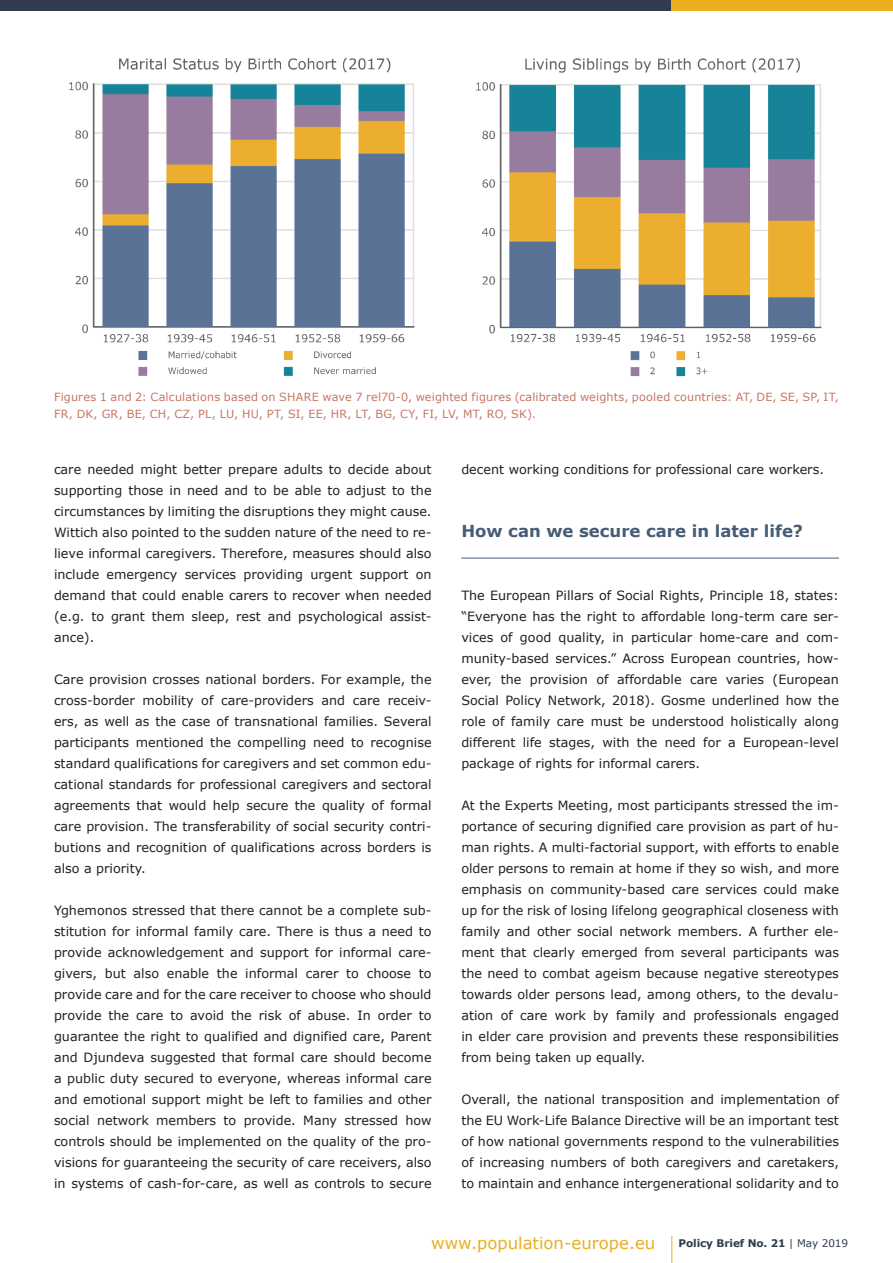
<style>
.page{position:relative;width:893px;height:1263px;background:#fff}
.page>*{position:absolute;margin:0;border:0;box-sizing:border-box;transform-origin:0 0}
.Headline{font:700 16.5px "Verdana";color:#465d77}
.t1{font:16.5px "Verdana";color:#eaad20}
.Fließtext{font:12.75px/21px "Verdana";color:#231f20;text-align:justify}
.Bildunterschrift{font:11.25px/16.5px "Verdana";letter-spacing:.015em;color:#c67664}
.Fußzeile_-_Policy_Br{font:700 10.5px "Verdana";letter-spacing:-.01em;color:#323c4f}
.s1{font-weight:400}
</style>
<div class="page">
<svg style="left:671px;top:1236px;width:1px;height:27px"></svg>
<hr style="left:461px;top:558px;width:378px;height:1px;background:#465d77">
<img style="left:69px;top:58px;width:346px;height:318px">
<img style="left:476px;top:58px;width:346px;height:319px">
<div style="left:0;top:0;width:672px;height:11px;background:#323c4f"></div>
<div style="left:672px;top:0;width:221px;height:11px;background:#eaad20"></div>
<p class="Bildunterschrift" style="left:54px;top:389px;width:786px">Figures 1 and 2: Calculations based on SHARE wave 7 rel70-0, weighted figures (calibrated weights, pooled countries: AT, DE, SE, SP, IT,<br>FR, DK, GR, BE, CH, CZ, PL, LU, HU, PT, SI, EE, HR, LT, BG, CY, FI, LV, MT, RO, SK).</p>
<p class="Fließtext" style="left:54px;top:459px;width:379px">care needed might better prepare adults to decide about supporting those in need and to be able to adjust to the circumstances by limiting the disruptions they might cause.<br>Wittich also pointed to the sudden nature of the need to re&shy;lieve informal caregivers. Therefore, measures should also include emergency services providing urgent support on demand that could enable carers to recover when needed (e.g. to grant them sleep, rest and psychological assist&shy;ance).</p>
<p class="Fließtext" style="left:54px;top:669px;width:379px">Care provision crosses national borders. For example, the cross-border mobility of care-providers and care receiv&shy;ers, as well as the case of transnational families. Several participants mentioned the compelling need to recognise standard qualifications for caregivers and set common edu&shy;cational standards for professional caregivers and sectoral agreements that would help secure the quality of formal care provision. The transferability of social security contri&shy;butions and recognition of qualifications across borders is also a priority.</p>
<p class="Fließtext" style="left:54px;top:900px;width:379px">Yghemonos stressed that there cannot be a complete sub&shy;stitution for informal family care. There is thus a need to provide acknowledgement and support for informal care&shy;givers, but also enable the informal carer to choose to provide care and for the care receiver to choose who should provide the care to avoid the risk of abuse. In order to guarantee the right to qualified and dignified care, Parent and Djundeva suggested that formal care should become a public duty secured to everyone, whereas informal care and emotional support might be left to families and other social network members to provide. Many stressed how controls should be implemented on the quality of the pro&shy;visions for guaranteeing the security of care receivers, also in systems of cash-for-care, as well as controls to secure</p>
<p class="Fließtext" style="left:461px;top:459px;width:364px">decent working conditions for professional care workers.</p>
<p class="Headline" style="left:461px;top:519px;width:343px">How can we secure care in later life?</p>
<p class="Fließtext" style="left:461px;top:585px;width:379px">The European Pillars of Social Rights, Principle 18, states: “Everyone has the right to affordable long-term care ser&shy;vices of good quality, in particular home-care and com&shy;munity-based services.” Across European countries, how&shy;ever, the provision of affordable care varies (European Social Policy Network, 2018). Gosme underlined how the role of family care must be understood holistically along different life stages, with the need for a European-level package of rights for informal carers.</p>
<p class="Fließtext" style="left:461px;top:795px;width:379px">At the Experts Meeting, most participants stressed the im&shy;portance of securing dignified care provision as part of hu&shy;man rights. A multi-factorial support, with efforts to enable older persons to remain at home if they so wish, and more emphasis on community-based care services could make up for the risk of losing lifelong geographical closeness with family and other social network members. A further ele&shy;ment that clearly emerged from several participants was the need to combat ageism because negative stereotypes towards older persons lead, among others, to the devalu&shy;ation of care work by family and professionals engaged in elder care provision and prevents these responsibilities from being taken up equally.</p>
<p class="Fließtext" style="left:461px;top:1089px;width:379px">Overall, the national transposition and implementation of the EU Work-Life Balance Directive will be an important test of how national governments respond to the vulnerabilities of increasing numbers of both caregivers and caretakers, to maintain and enhance intergenerational solidarity and to</p>
<p class="t1" style="left:431px;top:1231px;width:226px">www.population-europe.eu</p>
<p class="Fußzeile_-_Policy_Br" style="left:679px;top:1236px;width:171px">Policy Brief No. 21 <span class="s1">| May 2019</span></p>
</div>
